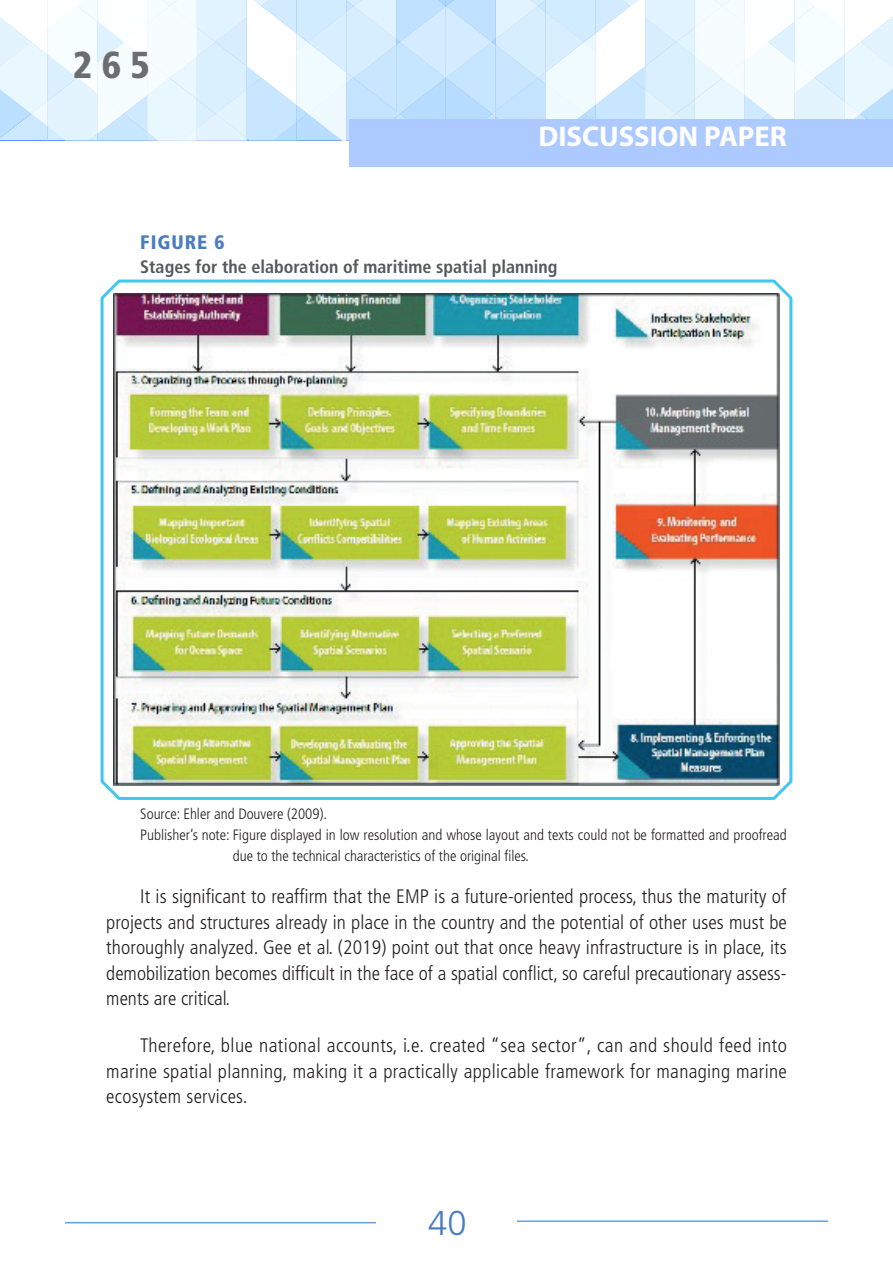
<style>
.page{position:relative;width:893px;height:1263px;background:#fff}
.page>*{position:absolute;margin:0;border:0;box-sizing:border-box;transform-origin:0 0}
.t1{font:900 condensed 37.5px "Frutiger LT Pro";color:#6c6d70}
.t2{font:300 34.5px "Frutiger LT Pro";color:#487cbf}
.t3{font:700 28.65px "Myriad Pro";color:#fff}
.texto_corrido{font:300 condensed 19.5px/25.5px "Frutiger LT Pro";color:#231f20;text-align:justify}
.titulo_1_número{font:900 condensed 19.5px "Frutiger LT Pro";letter-spacing:.05em;color:#4b7cbe}
.titulo_2_título_do_g{font:700 condensed 18px "Frutiger LT Pro";color:#57585a}
.elaboracao_grafico{font:300 condensed 15px/21px "Frutiger LT Pro";color:#231f20}
.fonte_grafico{font:300 condensed 15px "Frutiger LT Pro";color:#231f20}
</style>
<div class="page">
<svg style="left:0;top:0;width:893px;height:140px"></svg>
<div style="left:349px;top:119px;width:544px;height:48px;background:#accaff"></div>
<hr style="left:517px;top:1220px;width:311px;height:2px;background:#65a1d6">
<hr style="left:65px;top:1222px;width:311px;height:1px;background:#65a1d6">
<svg style="left:100px;top:279px;width:693px;height:521px"></svg>
<img style="left:113px;top:293px;width:667px;height:492px">
<h1 class="t1" style="left:73px;top:42px;width:79px">265</h1>
<h3 class="t3" style="left:538px;top:118px;width:250px">DISCUSSION PAPER</h3>
<p class="titulo_1_número" style="left:140px;top:230px;width:86px">FIGURE 6</p>
<p class="titulo_2_título_do_g" style="left:140px;top:256px;width:419px">Stages for the elaboration of maritime spatial planning</p>
<p class="fonte_grafico" style="left:140px;top:805px;width:188px">Source: Ehler and Douvere (2009).</p>
<p class="elaboracao_grafico" style="left:233px;top:824px;width:556px;text-indent:-93px">Publisher’s note: Figure displayed in low resolution and whose layout and texts could not be formatted and proofread due to the technical characteristics of the original files.</p>
<p class="texto_corrido" style="left:106px;top:884px;width:682px;text-indent:34px">It is significant to reaffirm that the EMP is a future-oriented process, thus the maturity of projects and structures already in place in the country and the potential of other uses must be thoroughly analyzed. Gee et al. (2019) point out that once heavy infrastructure is in place, its demobilization becomes difficult in the face of a spatial conflict, so careful precautionary assess&shy;ments are critical.</p>
<p class="texto_corrido" style="left:106px;top:1033px;width:682px;text-indent:34px">Therefore, blue national accounts, i.e. created “sea sector”, can and should feed into marine spatial planning, making it a practically applicable framework for managing marine ecosystem services.</p>
<h2 class="t2" style="left:428px;top:1203px;width:40px">40</h2>
</div>
